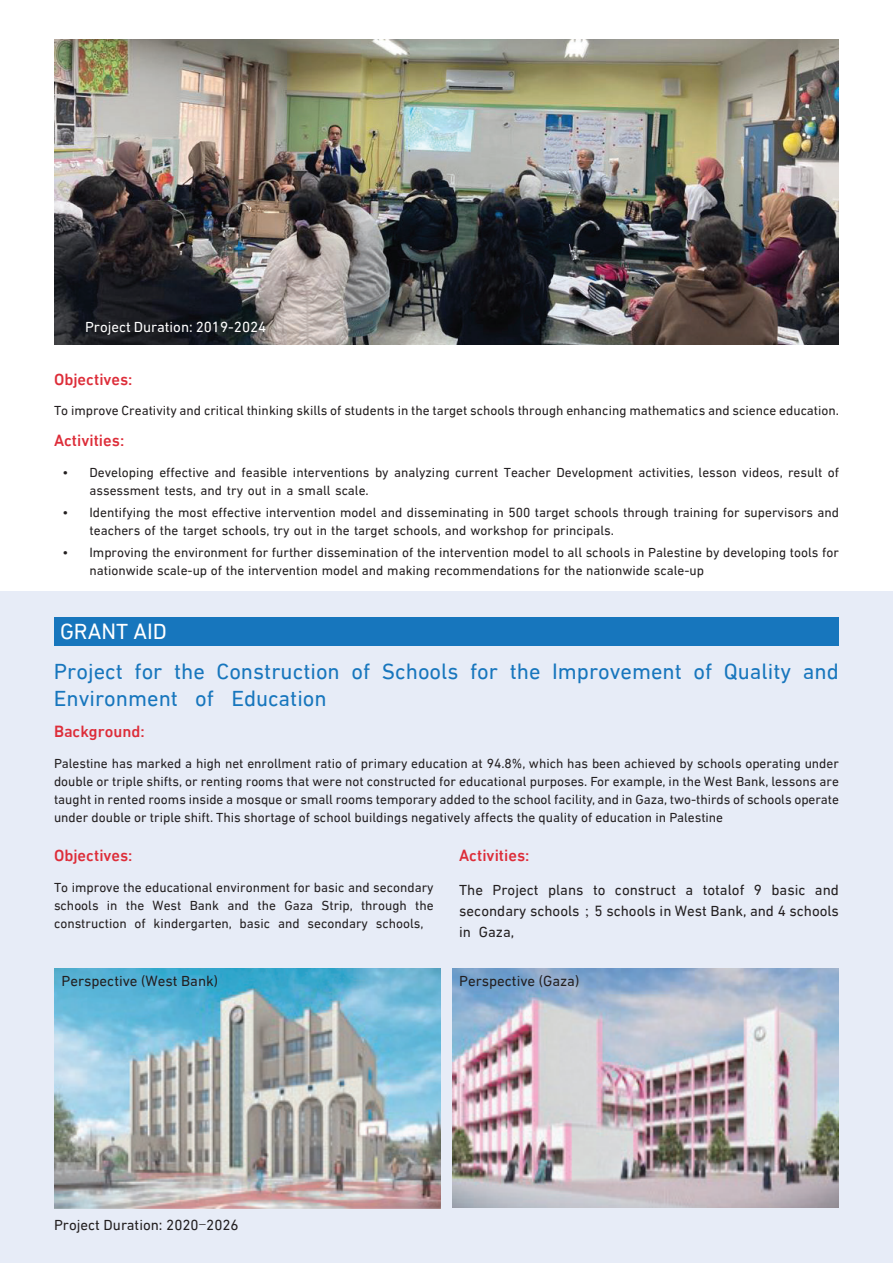
<style>
.page{position:relative;width:893px;height:1263px;background:#fff}
.page>*{position:absolute;margin:0;border:0;box-sizing:border-box;transform-origin:0 0}
.t1{font:22.5px "DIN Next LTW23";color:#1776bd}
.t2{font:22.5px "DIN Next LTW23";color:#fff}
.t3{font:500 16.5px "DIN Next LTW23";color:#dd2d39}
.t4{font:15px "DIN Next LTW23";color:#231f20}
.t5{font:15px "DIN Next LTW23";color:#fff}
.t6{font:13.5px/18px "DIN Next LTW23";color:#231f20}
.s1{font-family:"MS Mincho"}
</style>
<div class="page">
<div style="left:0;top:591px;width:893px;height:672px;background:#e7ecf7"></div>
<img style="left:54px;top:39px;width:785px;height:305px">
<img style="left:54px;top:968px;width:387px;height:241px">
<img style="left:452px;top:968px;width:387px;height:240px">
<div style="left:54px;top:617px;width:785px;height:28px;background:#1776bd"></div>
<p class="t5" style="left:85px;top:318px;width:183px">Project Duration: 2019-2024</p>
<p class="t3" style="left:54px;top:369px;width:80px">Objectives:</p>
<p class="t6" style="left:54px;top:402px;width:786px">To improve Creativity and critical thinking skills of students in the target schools through enhancing mathematics and science education.</p>
<p class="t3" style="left:54px;top:431px;width:72px">Activities:</p>
<p class="t6" style="left:90px;top:463px;width:751px">Developing effective and feasible interventions by analyzing current Teacher Development activities, lesson videos, result of</p>
<p class="t6" style="left:63px;top:463px;width:7px">•</p>
<p class="t6" style="left:63px;top:503px;width:7px">•</p>
<p class="t6" style="left:63px;top:544px;width:7px">•</p>
<p class="t6" style="left:90px;top:479px;width:751px;line-height:22.2px">assessment tests, and try out in a small scale.<br>Identifying the most effective intervention model and disseminating in 500 target schools through training for supervisors and</p>
<p class="t6" style="left:90px;top:519px;width:751px;line-height:22.2px">teachers of the target schools, try out in the target schools, and workshop for principals.<br>Improving the environment for further dissemination of the intervention model to all schools in Palestine by developing tools for</p>
<p class="t6" style="left:90px;top:562px;width:616px">nationwide scale-up of the intervention model and making recommendations for the nationwide scale-up</p>
<h1 class="t2" style="left:60px;top:618px;width:108px">GRANT AID</h1>
<h1 class="t1" style="left:54px;top:658px;width:70px">Project</h1>
<h1 class="t1" style="left:135px;top:658px;width:29px">for</h1>
<h1 class="t1" style="left:174px;top:658px;width:32px">the</h1>
<h1 class="t1" style="left:217px;top:658px;width:125px">Construction</h1>
<h1 class="t1" style="left:351px;top:658px;width:20px">of</h1>
<h1 class="t1" style="left:382px;top:658px;width:78px">Schools</h1>
<h1 class="t1" style="left:470px;top:658px;width:29px">for</h1>
<h1 class="t1" style="left:510px;top:658px;width:32px">the</h1>
<h1 class="t1" style="left:552px;top:658px;width:131px">Improvement</h1>
<h1 class="t1" style="left:693px;top:658px;width:20px">of</h1>
<h1 class="t1" style="left:724px;top:658px;width:69px">Quality</h1>
<h1 class="t1" style="left:803px;top:658px;width:38px">and</h1>
<h1 class="t1" style="left:54px;top:685px;width:126px">Environment</h1>
<p class="t3" style="left:54px;top:722px;width:92px">Background:</p>
<p class="t6" style="left:54px;top:754px;width:786px;text-align:justify">Palestine has marked a high net enrollment ratio of primary education at 94.8%, which has been achieved by schools operating under double or triple shifts, or renting rooms that were not constructed for educational purposes. For example in, the West Bank, lessons are taught in rented rooms inside a mosque or small rooms temporary added to the school facility, and in Gaza, two-thirds of schools operate under double or triple shift. This shortage of school buildings negatively affects the quality of education in Palestine</p>
<h1 class="t1" style="left:195px;top:685px;width:20px">of</h1>
<h1 class="t1" style="left:231px;top:685px;width:97px">Education</h1>
<p class="t3" style="left:54px;top:845px;width:80px">Objectives:</p>
<p class="t6" style="left:54px;top:878px;width:381px;text-align:right">To improve the educational environment for basic and secondary the</p>
<p class="t6" style="left:284px;top:896px;width:30px">Gaza</p>
<p class="t6" style="left:321px;top:896px;width:33px">Strip,</p>
<p class="t6" style="left:54px;top:896px;width:46px">schools</p>
<p class="t6" style="left:107px;top:896px;width:12px">in</p>
<p class="t6" style="left:126px;top:896px;width:20px">the</p>
<p class="t6" style="left:153px;top:896px;width:30px">West</p>
<p class="t6" style="left:190px;top:896px;width:31px">Bank</p>
<p class="t6" style="left:228px;top:896px;width:23px">and</p>
<p class="t6" style="left:257px;top:896px;width:20px">the</p>
<p class="t6" style="left:361px;top:896px;width:47px">through</p>
<p class="t6" style="left:54px;top:914px;width:74px">construction</p>
<p class="t6" style="left:135px;top:914px;width:13px">of</p>
<p class="t6" style="left:154px;top:914px;width:80px">kindergarten,</p>
<p class="t6" style="left:240px;top:914px;width:32px">basic</p>
<p class="t6" style="left:278px;top:914px;width:23px">and</p>
<p class="t6" style="left:308px;top:914px;width:62px">secondary</p>
<p class="t6" style="left:376px;top:914px;width:49px">schools,</p>
<p class="t4" style="left:62px;top:972px;width:158px">Perspective (West Bank)</p>
<p class="t3" style="left:459px;top:845px;width:72px">Activities:</p>
<p class="t4" style="left:754px;top:880px;width:10px">9</p>
<p class="t4" style="left:459px;top:880px;width:25px">The</p>
<p class="t4" style="left:459px;top:901px;width:381px">secondary schools<span class="s1">；</span>5 schools in West Bank, and 4 schools</p>
<p class="t4" style="left:479px;top:922px;width:37px">Gaza,</p>
<p class="t4" style="left:493px;top:880px;width:47px">Project</p>
<p class="t4" style="left:548px;top:880px;width:37px">plans</p>
<p class="t4" style="left:703px;top:880px;width:43px">totalof</p>
<p class="t4" style="left:771px;top:880px;width:36px">basic</p>
<p class="t4" style="left:815px;top:880px;width:26px">and</p>
<p class="t4" style="left:593px;top:880px;width:14px">to</p>
<p class="t4" style="left:615px;top:880px;width:63px">construct</p>
<p class="t4" style="left:685px;top:880px;width:9px">a</p>
<p class="t4" style="left:459px;top:922px;width:13px">in</p>
<p class="t4" style="left:459px;top:972px;width:122px">Perspective (Gaza(</p>
<p class="t4" style="left:54px;top:1215px;width:186px">Project Duration: 2020<span class="s1">-</span>2026</p>
</div>
